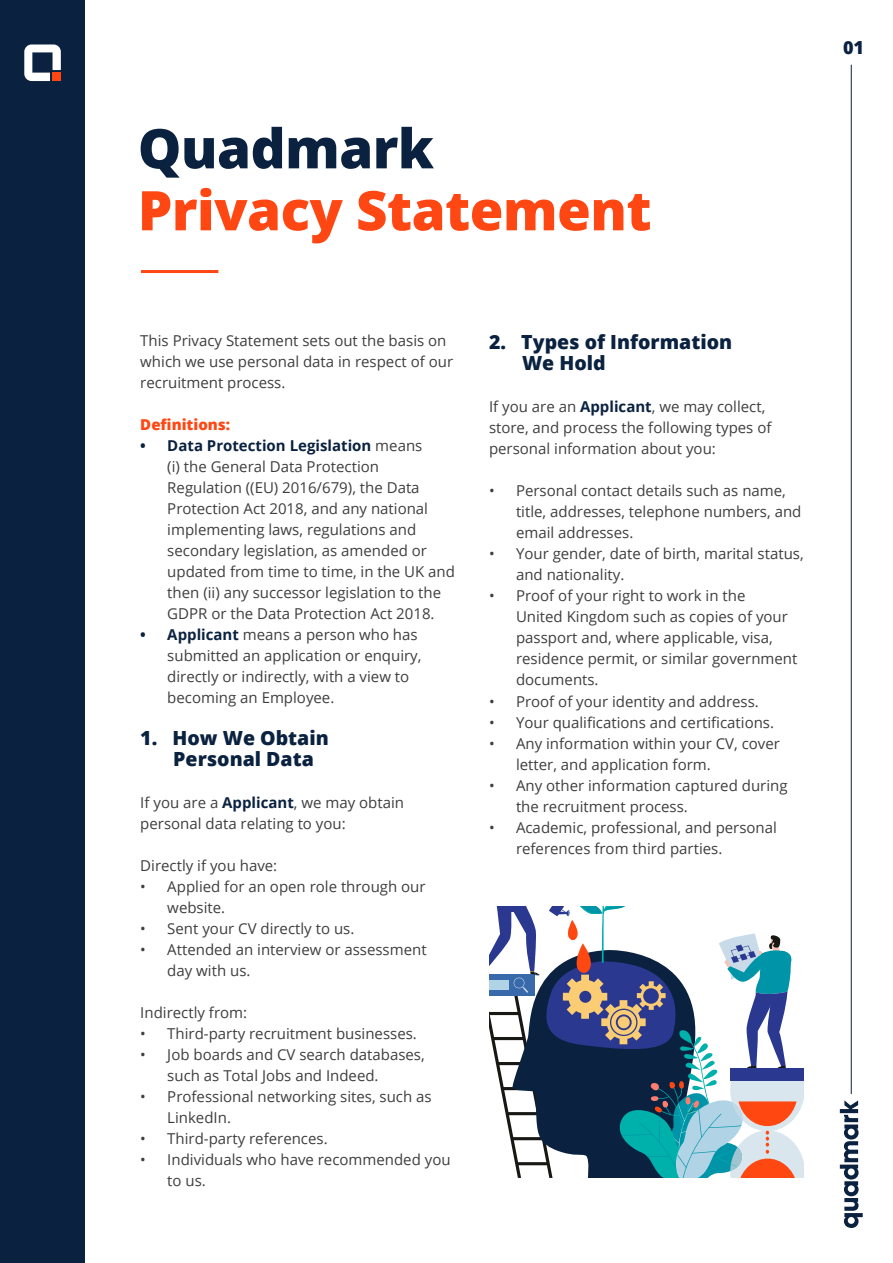
<style>
.page{position:relative;width:893px;height:1263px;background:#fff}
.page>*{position:absolute;margin:0;border:0;box-sizing:border-box;transform-origin:0 0}
.t1{font:800 54.75px "Open Sans";letter-spacing:-.01em;color:#ff4713}
.t2{font:800 54.75px "Open Sans";letter-spacing:-.01em;color:#0a2240}
.t3{font:800 19.5px/21px "Open Sans";color:#0a2240}
.t4{font:800 18px "Open Sans";color:#0a2240}
.t5{font:15px/21px "Open Sans";color:#3e3e3f}
.t6{font:800 15px "Open Sans";color:#ff4713}
.s1{font-weight:700;color:#0a2240}
</style>
<div class="page">
<div style="left:0;top:0;width:85px;height:1263px;background:#0a2240"></div>
<hr style="left:141px;top:270px;width:77px;height:3px;background:#ff4713">
<svg style="left:24px;top:44px;width:37px;height:37px"></svg>
<svg style="left:840px;top:1100px;width:23px;height:128px"></svg>
<hr style="left:851px;top:65px;width:1px;height:1029px;background:#0a2240">
<svg style="left:489px;top:906px;width:315px;height:272px"></svg>
<div style="left:730px;top:1068px;width:74px;height:13px;background:#2b388f"></div>
<p class="t2" style="left:138px;top:107px;width:298px">Quadmark</p>
<p class="t1" style="left:138px;top:169px;width:515px">Privacy Statement</p>
<p class="t5" style="left:140px;top:330px;width:308px">This Privacy Statement sets out the basis on</p>
<p class="t5" style="left:140px;top:351px;width:314px">which we use personal data in respect of our</p>
<p class="t5" style="left:140px;top:372px;width:147px">recruitment process.</p>
<p class="t6" style="left:140px;top:413px;width:91px">Definitions:</p>
<p class="t5" style="left:167px;top:435px;width:289px;text-indent:-27px"><span class="s1">• Data Protection Legislation</span> means<br>(i) the General Data Protection Regulation ((EU) 2016/679), the Data Protection Act 2018, and any national implementing laws, regulations and secondary legislation, as amended or updated from time to time, in the UK and then (ii) any successor legislation to the GDPR or the Data Protection Act 2018.</p>
<p class="t5" style="left:167px;top:624px;width:256px;text-indent:-27px"><span class="s1">• Applicant</span> means a person who has submitted an application or enquiry, directly or indirectly, with a view to becoming an Employee.</p>
<p class="t3" style="left:173px;top:726px;width:157px;text-indent:-33px">1. How We Obtain<br>Personal Data</p>
<p class="t5" style="left:140px;top:792px;width:265px">If you are a <span class="s1">Applicant</span>, we may obtain personal data relating to you:</p>
<p class="t5" style="left:140px;top:855px;width:138px">Directly if you have:</p>
<p class="t5" style="left:167px;top:876px;width:260px;text-indent:-27px">• Applied for an open role through our website.</p>
<p class="t5" style="left:140px;top:918px;width:216px">• Sent your CV directly to us.</p>
<p class="t5" style="left:167px;top:939px;width:261px;text-indent:-27px">• Attended an interview or assessment day with us.</p>
<p class="t5" style="left:140px;top:1002px;width:108px">Indirectly from:</p>
<p class="t5" style="left:140px;top:1023px;width:278px">• Third-party recruitment businesses.</p>
<p class="t5" style="left:167px;top:1044px;width:259px;text-indent:-27px">• Job boards and CV search databases, such as Total Jobs and Indeed.</p>
<p class="t5" style="left:167px;top:1086px;width:266px;text-indent:-27px">• Professional networking sites, such as<br>LinkedIn.</p>
<p class="t5" style="left:140px;top:1128px;width:189px">• Third-party references.</p>
<p class="t5" style="left:167px;top:1149px;width:285px;text-indent:-27px">• Individuals who have recommended you to us.</p>
<p class="t3" style="left:522px;top:331px;width:212px;text-indent:-33px">2. Types of Information<br>We Hold</p>
<p class="t5" style="left:489px;top:396px;width:284px">If you are an <span class="s1">Applicant</span>, we may collect, store, and process the following types of personal information about you:</p>
<p class="t5" style="left:516px;top:480px;width:287px;text-indent:-27px">• Personal contact details such as name, title, addresses, telephone numbers, and email addresses.</p>
<p class="t5" style="left:516px;top:543px;width:289px;text-indent:-27px">• Your gender, date of birth, marital status, and nationality.</p>
<p class="t5" style="left:516px;top:585px;width:283px;text-indent:-27px">• Proof of your right to work in the<br>United Kingdom such as copies of your passport and, where applicable, visa, residence permit, or similar government documents.</p>
<p class="t5" style="left:489px;top:690px;width:271px">• Proof of your identity and address.</p>
<p class="t5" style="left:489px;top:711px;width:287px">• Your qualifications and certifications.</p>
<p class="t5" style="left:516px;top:732px;width:265px;text-indent:-27px">• Any information within your CV, cover letter, and application form.</p>
<p class="t5" style="left:516px;top:774px;width:273px;text-indent:-27px">• Any other information captured during the recruitment process.</p>
<p class="t5" style="left:516px;top:816px;width:262px;text-indent:-27px">• Academic, professional, and personal references from third parties.</p>
<p class="t4" style="left:843px;top:34px;width:23px">01</p>
</div>
